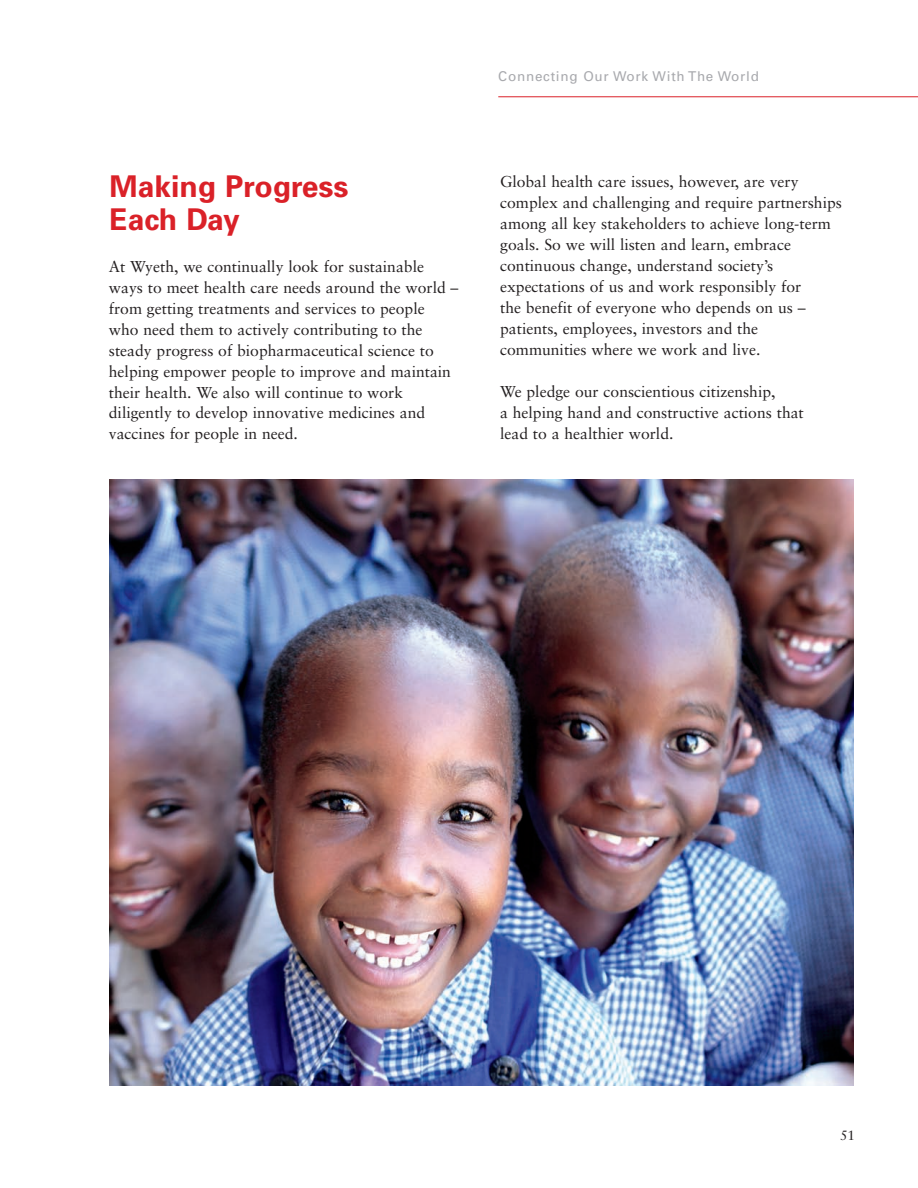
<style>
.page{position:relative;width:918px;height:1188px;background:#fff}
.page>*{position:absolute;margin:0;border:0;box-sizing:border-box;transform-origin:0 0}
.t1{font:700 30px/33px "Univers";color:#da2128}
.t2{font:15.75px/21px "Sabon";color:#231f20}
.t3{font:13.5px "Univers";letter-spacing:.055em;color:#a8a9ad}
.t4{font:13.5px "Sabon";color:#231f20}
</style>
<div class="page">
<img style="left:110px;top:479px;width:744px;height:607px">
<hr style="left:498px;top:96px;width:420px;height:1px;background:#da2128">
<h1 class="t1" style="left:109px;top:173px;width:241px">Making Progress<br>Each Day</h1>
<p class="t2" style="left:109px;top:257px;width:351px">At Wyeth, we continually look for sustainable ways to meet health care needs around the world – from getting treatments and services to people<br>who need them to actively contributing to the steady progress of biopharmaceutical science to helping empower people to improve and maintain their health. We also will continue to work diligently to develop innovative medicines and vaccines for people in need.</p>
<p class="t3" style="left:498px;top:71px;width:262px">Connecting Our Work With The World</p>
<p class="t2" style="left:500px;top:173px;width:343px">Global health care issues, however, are very complex and challenging and require partnerships among all key stakeholders to achieve long-term goals. So we will listen and learn, embrace continuous change, understand society’s expectations of us and work responsibly for<br>the benefit of everyone who depends on us – patients, employees, investors and the communities where we work and live.</p>
<p class="t2" style="left:500px;top:383px;width:305px">We pledge our conscientious citizenship,<br>a helping hand and constructive actions that lead to a healthier world.</p>
<p class="t4" style="left:840px;top:1129px;width:17px">51</p>
</div>
